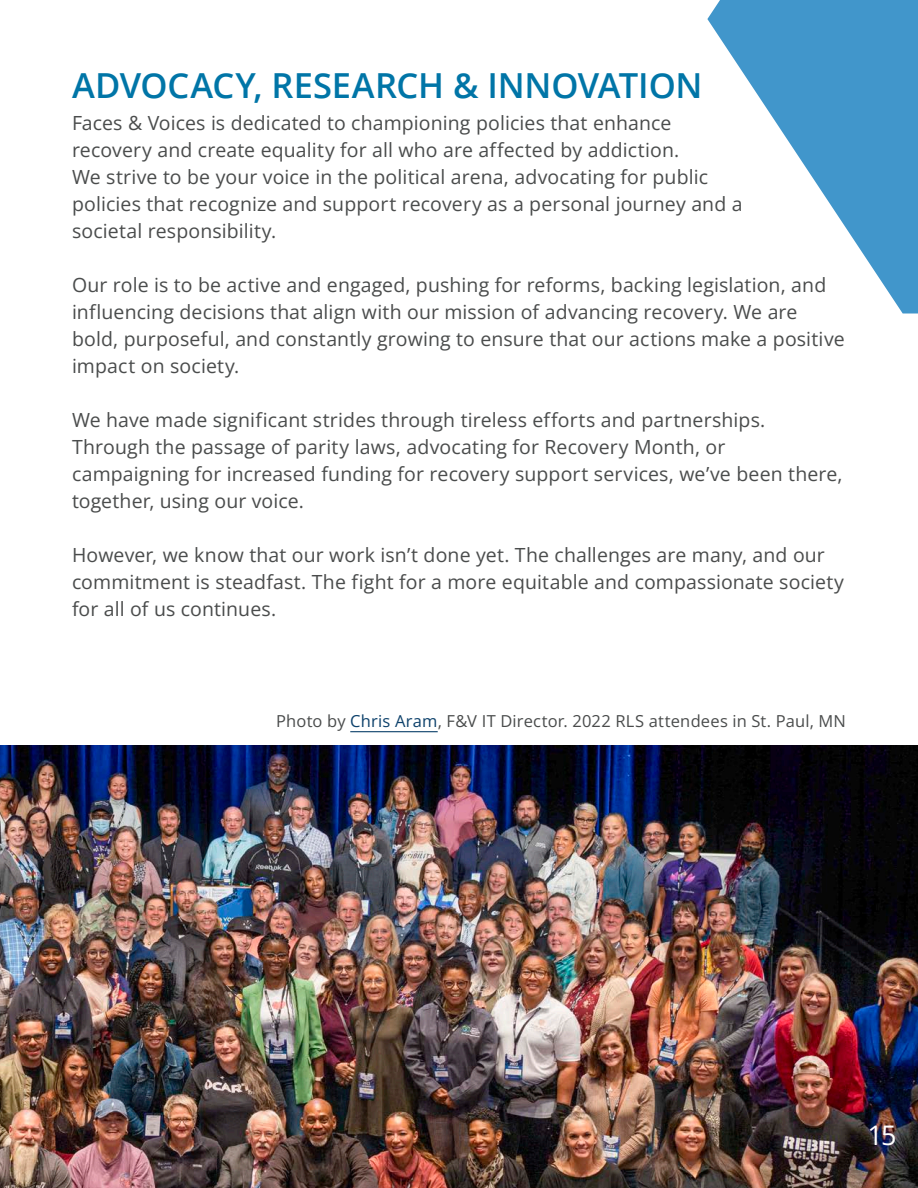
<style>
.page{position:relative;width:918px;height:1188px;background:#fff}
.page>*{position:absolute;margin:0;border:0;box-sizing:border-box;transform-origin:0 0}
.t1{font:600 34.5px "Open Sans";letter-spacing:-.005em;color:#0075a7}
.t2{font:27px "Open Sans";color:#fff}
.t3{font:19.5px/27px "Open Sans";letter-spacing:.005em;color:#4a4c4c}
.t4{font:16.5px "Open Sans";letter-spacing:.01em;color:#4a4c4c}
.s1{color:#0d416b}
</style>
<div class="page">
<svg style="left:707px;top:0;width:211px;height:314px;fill:#4196cb"></svg>
<img style="left:0;top:745px;width:918px;height:443px">
<hr style="left:350px;top:731px;width:88px;height:1px;background:#0d416b">
<h1 class="t1" style="left:72px;top:62px;width:632px">ADVOCACY, RESEARCH &amp; INNOVATION</h1>
<p class="t3" style="left:72px;top:109px;width:672px">Faces &amp; Voices is dedicated to championing policies that enhance recovery and create equality for all who are affected by addiction.<br>We strive to be your voice in the political arena, advocating for public policies that recognize and support recovery as a personal journey and a societal responsibility.</p>
<p class="t3" style="left:72px;top:271px;width:774px">Our role is to be active and engaged, pushing for reforms, backing legislation, and influencing decisions that align with our mission of advancing recovery. We are bold, purposeful, and constantly growing to ensure that our actions make a positive impact on society.</p>
<p class="t3" style="left:72px;top:406px;width:772px">We have made significant strides through tireless efforts and partnerships.<br>Through the passage of parity laws, advocating for Recovery Month, or campaigning for increased funding for recovery support services, we’ve been there, together, using our voice.</p>
<p class="t3" style="left:72px;top:541px;width:774px">However, we know that our work isn’t done yet. The challenges are many, and our commitment is steadfast. The fight for a more equitable and compassionate society for all of us continues.</p>
<p class="t4" style="left:276px;top:710px;width:571px">Photo by <span class="s1">Chris Aram</span>, F&amp;V IT Director. 2022 RLS attendees in St. Paul, MN</p>
<h2 class="t2" style="left:868px;top:1117px;width:30px">15</h2>
</div>
